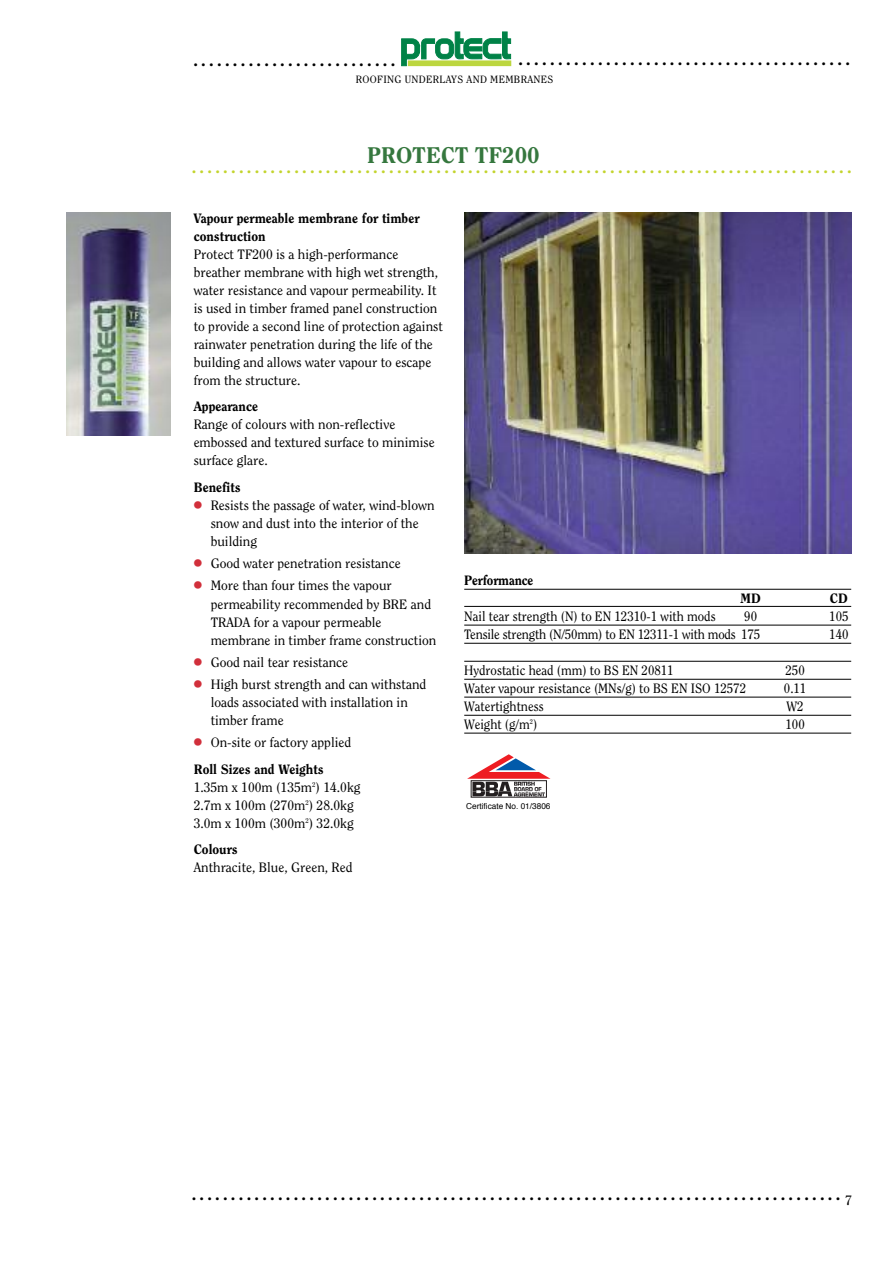
<style>
.page{position:relative;width:893px;height:1263px;background:#fff}
.page>*{position:absolute;margin:0;border:0;box-sizing:border-box;transform-origin:0 0}
.t1{font:800 22.5px "Clearface";color:#35773e}
.t2{font:700 21px "Clearface";color:#000}
.t3{font:700 21px "Clearface";color:#c3d42d}
.t4{font:13.5px/18px "Clearface";color:#000}
.t5{font:13.5px "Clearface";color:#000;scale:.95 1}
.t6{font:800 13.5px/18px "Clearface";color:#000}
.t7{font:10.5px "Clearface";letter-spacing:.03em;color:#000}
.t8{font:8.25px "Helvetica";color:#000}
.s1{font-family:"Universal Newswith Comm Pi";font-size:15px;color:#d12f3b}
.s2{font-weight:800}
</style>
<div class="page">
<svg style="left:402px;top:32px;width:109px;height:34px"></svg>
<img style="left:464px;top:213px;width:387px;height:341px">
<svg style="left:470px;top:778px;width:81px;height:20px"></svg>
<svg style="left:467px;top:754px;width:83px;height:42px"></svg>
<hr style="left:464px;top:589px;width:387px;height:1px;background:#000">
<hr style="left:464px;top:606px;width:387px;height:1px;background:#000">
<hr style="left:464px;top:625px;width:387px;height:1px;background:#000">
<hr style="left:464px;top:643px;width:387px;height:1px;background:#000">
<hr style="left:464px;top:661px;width:387px;height:1px;background:#000">
<hr style="left:464px;top:679px;width:387px;height:1px;background:#000">
<hr style="left:464px;top:697px;width:387px;height:1px;background:#000">
<hr style="left:464px;top:715px;width:387px;height:1px;background:#000">
<hr style="left:464px;top:733px;width:387px;height:1px;background:#000">
<img style="left:67px;top:213px;width:103px;height:223px">
<h2 class="t2" style="left:193px;top:50px;width:204px">..........................</h2>
<h2 class="t2" style="left:518px;top:49px;width:334px">..........................................</h2>
<p class="t7" style="left:356px;top:75px;width:199px">ROOFING UNDERLAYS AND MEMBRANES</p>
<h1 class="t1" style="left:367px;top:146px;width:174px">PROTECT TF200</h1>
<h2 class="t3" style="left:191px;top:157px;width:662px">....................................................................................</h2>
<p class="t6" style="left:194px;top:210px;width:227px">Vapour permeable membrane for timber construction</p>
<p class="t4" style="left:194px;top:246px;width:251px">Protect TF200 is a high-performance breather membrane with high wet strength, water resistance and vapour permeability. It is used in timber framed panel construction to provide a second line of protection against rainwater penetration during the life of the building and allows water vapour to escape from the structure.</p>
<p class="t6" style="left:194px;top:398px;width:66px">Appearance</p>
<p class="t4" style="left:194px;top:417px;width:243px">Range of colours with non-reflective embossed and textured surface to minimise surface glare.</p>
<p class="t6" style="left:194px;top:479px;width:49px">Benefits</p>
<p class="t4" style="left:211px;top:497px;width:225px;text-indent:-17px"><span class="s1">●</span> Resists the passage of water, wind-blown snow and dust into the interior of the building</p>
<p class="t4" style="left:194px;top:555px;width:209px"><span class="s1">●</span> Good water penetration resistance</p>
<p class="t4" style="left:211px;top:578px;width:227px;text-indent:-17px"><span class="s1">●</span> More than four times the vapour permeability recommended by BRE and TRADA for a vapour permeable membrane in timber frame construction</p>
<p class="t4" style="left:194px;top:654px;width:156px"><span class="s1">●</span> Good nail tear resistance</p>
<p class="t4" style="left:211px;top:676px;width:217px;text-indent:-17px"><span class="s1">●</span> High burst strength and can withstand loads associated with installation in timber frame</p>
<p class="t4" style="left:194px;top:730px;width:159px;line-height:26.5px"><span class="s1">●</span> On-site or factory applied<br><span class="s2">Roll Sizes and Weights</span></p>
<p class="t4" style="left:194px;top:779px;width:168px">1.35m x 100m (135m<sup>2</sup>) 14.0kg<br>2.7m x 100m (270m<sup>2</sup>) 28.0kg<br>3.0m x 100m (300m<sup>2</sup>) 32.0kg</p>
<p class="t6" style="left:194px;top:841px;width:46px">Colours</p>
<p class="t4" style="left:194px;top:859px;width:160px">Anthracite, Blue, Green, Red</p>
<p class="t6" style="left:464px;top:572px;width:71px">Performance</p>
<p class="t6" style="left:741px;top:590px;width:22px">MD</p>
<p class="t6" style="left:830px;top:590px;width:19px">CD</p>
<p class="t5" style="left:464px;top:610px;width:266px">Nail tear strength (N) to EN 12310-1 with mods</p>
<p class="t5" style="left:744px;top:610px;width:15px">90</p>
<p class="t5" style="left:829px;top:610px;width:22px">105</p>
<p class="t5" style="left:464px;top:628px;width:313px">Tensile strength (N/50mm) to EN 12311-1 with mods 175</p>
<p class="t5" style="left:829px;top:628px;width:22px">140</p>
<p class="t5" style="left:464px;top:664px;width:222px">Hydrostatic head (mm) to BS EN 20811</p>
<p class="t5" style="left:785px;top:664px;width:22px">250</p>
<p class="t5" style="left:464px;top:682px;width:298px">Water vapour resistance (MNs/g) to BS EN ISO 12572</p>
<p class="t5" style="left:784px;top:682px;width:25px">0.11</p>
<p class="t5" style="left:464px;top:700px;width:85px">Watertightness</p>
<p class="t5" style="left:787px;top:700px;width:19px">W2</p>
<p class="t5" style="left:464px;top:718px;width:78px">Weight (g/m<sup>2</sup>)</p>
<p class="t5" style="left:785px;top:718px;width:22px">100</p>
<p class="t8" style="left:466px;top:803px;width:86px">Certificate No. 01/3806</p>
<h2 class="t2" style="left:191px;top:1184px;width:662px">................................................................................... <sub>7</sub></h2>
</div>
